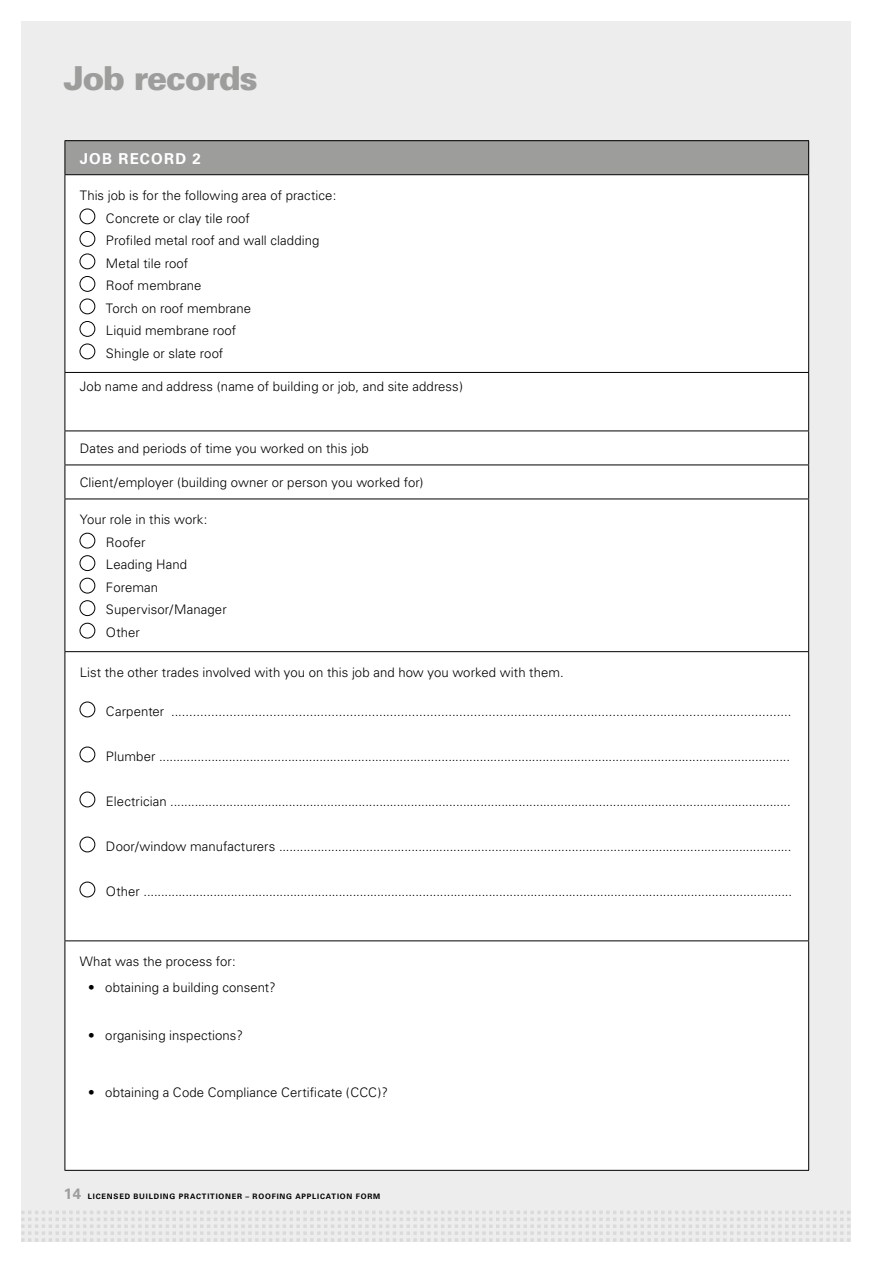
<style>
.page{position:relative;width:893px;height:1263px;background:#fff}
.page>*{position:absolute;margin:0;border:0;box-sizing:border-box;transform-origin:0 0}
.t1{font:900 33px "Univers";letter-spacing:-.04em;color:#9d9d9c}
.t2{font:700 15px "Univers";letter-spacing:.08em;color:#fff}
.t3{font:300 13.2px/22.5px "Univers";letter-spacing:.005em;color:#000}
.t4{font:700 7.5px "Univers";letter-spacing:.11em;color:#000}
.s1{font-size:15px;color:#9d9d9c}
</style>
<div class="page">
<div style="left:21px;top:21px;width:829px;height:1221px;background:#ededed"></div>
<svg style="left:21px;top:1211px;width:829px;height:31px"></svg>
<div style="left:65px;top:141px;width:744px;height:34px;background:#9d9d9c"></div>
<div style="left:66px;top:175px;width:742px;height:995px;background:#fff"></div>
<hr style="left:65px;top:140px;width:744px;height:1px;background:#000">
<hr style="left:65px;top:174px;width:744px;height:1px;background:#000">
<hr style="left:65px;top:372px;width:744px;height:1px;background:#000">
<hr style="left:65px;top:430px;width:744px;height:1px;background:#000">
<hr style="left:65px;top:465px;width:744px;height:1px;background:#000">
<hr style="left:65px;top:499px;width:744px;height:1px;background:#000">
<hr style="left:65px;top:651px;width:744px;height:1px;background:#000">
<hr style="left:65px;top:940px;width:744px;height:1px;background:#000">
<hr style="left:65px;top:1170px;width:744px;height:1px;background:#000">
<hr style="left:65px;top:141px;width:1px;height:33px;background:#000">
<hr style="left:808px;top:141px;width:1px;height:33px;background:#000">
<hr style="left:65px;top:175px;width:1px;height:197px;background:#000">
<hr style="left:808px;top:175px;width:1px;height:197px;background:#000">
<hr style="left:65px;top:373px;width:1px;height:57px;background:#000">
<hr style="left:808px;top:373px;width:1px;height:57px;background:#000">
<hr style="left:65px;top:431px;width:1px;height:34px;background:#000">
<hr style="left:808px;top:431px;width:1px;height:34px;background:#000">
<hr style="left:65px;top:465px;width:1px;height:34px;background:#000">
<hr style="left:808px;top:465px;width:1px;height:34px;background:#000">
<hr style="left:65px;top:499px;width:1px;height:152px;background:#000">
<hr style="left:808px;top:499px;width:1px;height:152px;background:#000">
<hr style="left:65px;top:652px;width:1px;height:288px;background:#000">
<hr style="left:808px;top:652px;width:1px;height:288px;background:#000">
<hr style="left:65px;top:941px;width:1px;height:229px;background:#000">
<hr style="left:808px;top:941px;width:1px;height:229px;background:#000">
<div style="left:80px;top:209px;width:15px;height:15px;border:1px solid #000;border-radius:50%"></div>
<div style="left:80px;top:231px;width:15px;height:16px;border:1px solid #000;border-radius:50%"></div>
<div style="left:80px;top:254px;width:15px;height:15px;border:1px solid #000;border-radius:50%"></div>
<div style="left:80px;top:276px;width:15px;height:16px;border:1px solid #000;border-radius:50%"></div>
<div style="left:80px;top:299px;width:15px;height:15px;border:1px solid #000;border-radius:50%"></div>
<div style="left:80px;top:321px;width:15px;height:16px;border:1px solid #000;border-radius:50%"></div>
<div style="left:80px;top:344px;width:15px;height:15px;border:1px solid #000;border-radius:50%"></div>
<div style="left:80px;top:533px;width:15px;height:15px;border:1px solid #000;border-radius:50%"></div>
<div style="left:80px;top:555px;width:15px;height:16px;border:1px solid #000;border-radius:50%"></div>
<div style="left:80px;top:578px;width:15px;height:15px;border:1px solid #000;border-radius:50%"></div>
<div style="left:80px;top:600px;width:15px;height:16px;border:1px solid #000;border-radius:50%"></div>
<div style="left:80px;top:623px;width:15px;height:15px;border:1px solid #000;border-radius:50%"></div>
<div style="left:80px;top:702px;width:15px;height:15px;border:1px solid #000;border-radius:50%"></div>
<div style="left:80px;top:747px;width:15px;height:15px;border:1px solid #000;border-radius:50%"></div>
<div style="left:80px;top:792px;width:15px;height:15px;border:1px solid #000;border-radius:50%"></div>
<div style="left:80px;top:837px;width:15px;height:15px;border:1px solid #000;border-radius:50%"></div>
<div style="left:80px;top:882px;width:15px;height:15px;border:1px solid #000;border-radius:50%"></div>
<h1 class="t1" style="left:64px;top:58px;width:195px">Job records</h1>
<p class="t2" style="left:80px;top:149px;width:123px">JOB RECORD 2</p>
<p class="t3" style="left:106px;top:184px;width:232px;text-indent:-26px">This job is for the following area of practice:<br>Concrete or clay tile roof<br>Profiled metal roof and wall cladding<br>Metal tile roof<br>Roof membrane<br>Torch on roof membrane<br>Liquid membrane roof<br>Shingle or slate roof</p>
<p class="t3" style="left:80px;top:375px;width:385px">Job name and address (name of building or job, and site address)</p>
<p class="t3" style="left:80px;top:437px;width:290px">Dates and periods of time you worked on this job</p>
<p class="t3" style="left:80px;top:471px;width:345px">Client/employer (building owner or person you worked for)</p>
<p class="t3" style="left:106px;top:508px;width:122px;text-indent:-26px">Your role in this work:<br>Roofer<br>Leading Hand<br>Foreman<br>Supervisor/Manager<br>Other</p>
<p class="t3" style="left:80px;top:661px;width:485px">List the other trades involved with you on this job and how you worked with them.</p>
<p class="t3" style="left:106px;top:700px;width:687px">Carpenter ..........................................................................................................................................................................</p>
<p class="t3" style="left:106px;top:745px;width:685px">Plumber .....................................................................................................................................................................................</p>
<p class="t3" style="left:106px;top:790px;width:686px">Electrician ..................................................................................................................................................................................</p>
<p class="t3" style="left:106px;top:835px;width:687px">Door/window manufacturers ...................................................................................................................................................</p>
<p class="t3" style="left:106px;top:880px;width:687px">Other ..........................................................................................................................................................................................</p>
<p class="t3" style="left:80px;top:950px;width:157px">What was the process for:</p>
<p class="t3" style="left:88px;top:976px;width:189px">• obtaining a building consent?</p>
<p class="t3" style="left:88px;top:1024px;width:156px">• organising inspections?</p>
<p class="t3" style="left:88px;top:1081px;width:301px">• obtaining a Code Compliance Certificate (CCC)?</p>
<p class="t4" style="left:64px;top:1192px;width:318px"><span class="s1">14</span> LICENSED BUILDING PRACTITIONER – ROOFING APPLICATION FORM</p>
</div>
